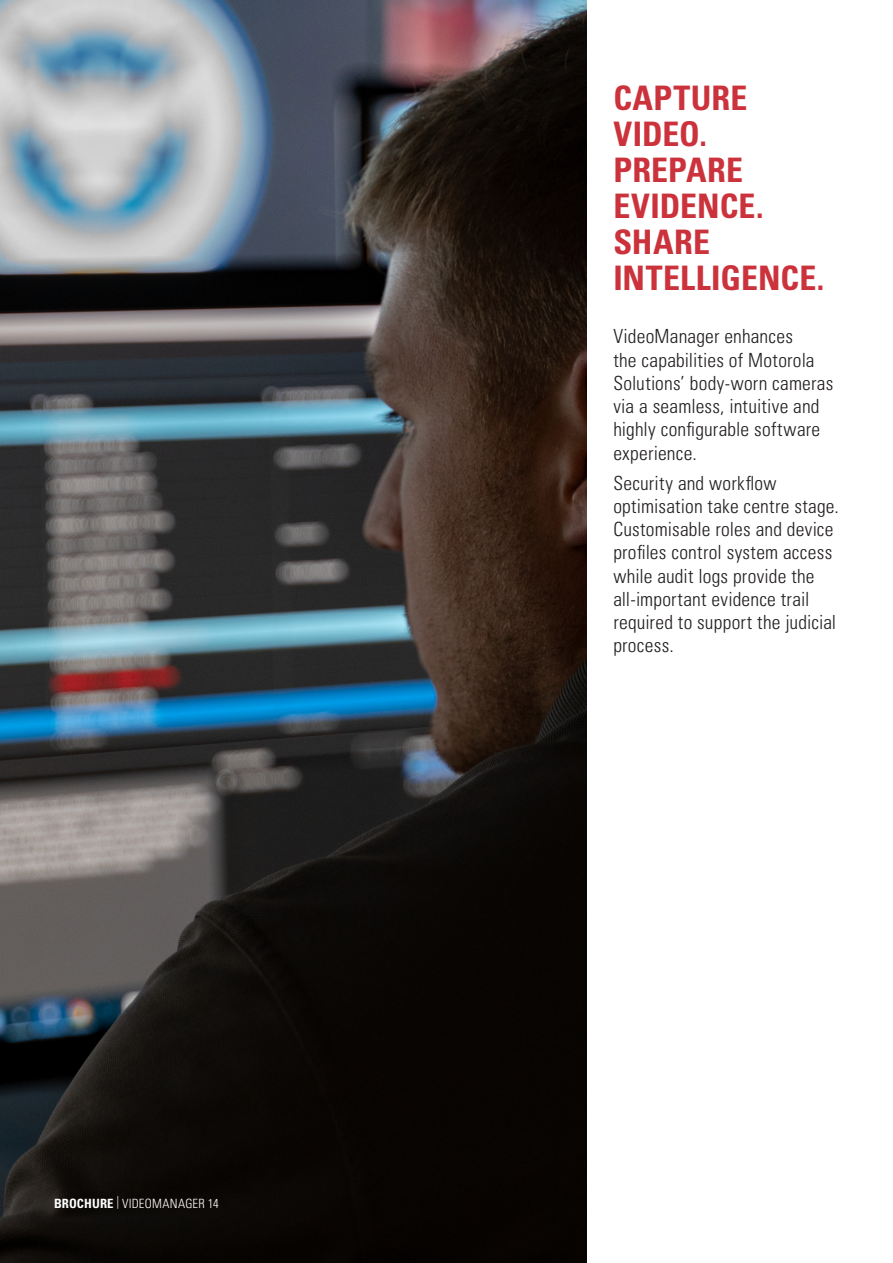
<style>
.page{position:relative;width:893px;height:1263px;background:#fff}
.page>*{position:absolute;margin:0;border:0;box-sizing:border-box;transform-origin:0 0}
.Body_Text{font:700 condensed 33.75px/36px "Univers LT Pro";letter-spacing:.005em;color:#cb323b}
.Body_Text-2{font:300 condensed 19.5px/23.2px "Univers LT Pro";letter-spacing:.01em;color:#231f20}
.t1{font:300 condensed 12.75px "Univers LT Pro";letter-spacing:.015em;color:#fff}
.s1{font-weight:700}
</style>
<div class="page">
<img style="left:0;top:0;width:586px;height:1263px">
<p class="t1" style="left:54px;top:1195px;width:166px"><span class="s1">BROCHURE</span> | VIDEOMANAGER 14</p>
<p class="Body_Text" style="left:613px;top:80px;width:136px">CAPTURE<br>VIDEO.</p>
<p class="Body_Text" style="left:613px;top:152px;width:213px">PREPARE<br>EVIDENCE.<br>SHARE<br>INTELLIGENCE.</p>
<p class="Body_Text-2" style="left:613px;top:324px;width:221px">VideoManager enhances<br>the capabilities of Motorola<br>Solutions’ body-worn cameras via a seamless, intuitive and highly configurable software experience.</p>
<p class="Body_Text-2" style="left:613px;top:470px;width:227px">Security and workflow optimisation take centre stage.<br>Customisable roles and device profiles control system access while audit logs provide the all-important evidence trail required to support the judicial process.</p>
</div>
